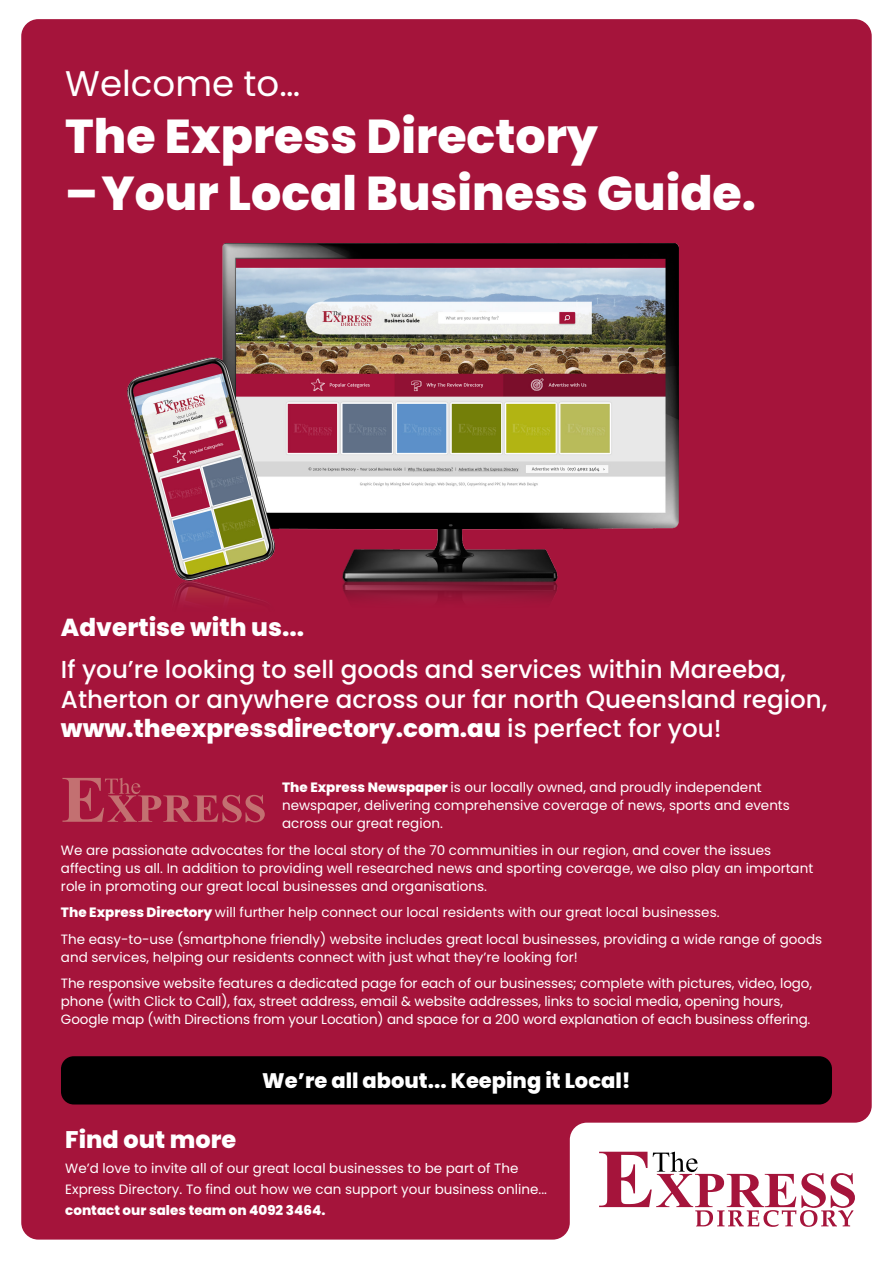
<style>
.page{position:relative;width:893px;height:1263px;background:#fff}
.page>*{position:absolute;margin:0;border:0;box-sizing:border-box;transform-origin:0 0}
.t1{font:800 47.55px "Poppins";color:#fff}
.t2{font:35.7px "Poppins";color:#fff}
.t3{font:500 24.6px/29.5px "Poppins";color:#fff}
.t4{font:800 24.6px "Poppins";color:#fff}
.t5{font:800 24px "Poppins";color:#fff}
.t6{font:800 21px "Poppins";color:#fff}
.t7{font:13.5px/18px "Poppins";color:#fff}
.t8{font:800 13.5px "Poppins";color:#fff}
.s1{font-weight:800}
</style>
<div class="page">
<div style="left:21px;top:19px;width:851px;height:1220px;background:#a5143b"></div>
<div style="left:61px;top:1056px;width:771px;height:48px;background:#000;border-radius:13px"></div>
<img style="left:128px;top:244px;width:551px;height:369px">
<svg style="left:599px;top:1151px;width:257px;height:76px"></svg>
<svg style="left:62px;top:778px;width:203px;height:44px;background:#ad2f4a"></svg>
<h2 class="t2" style="left:65px;top:63px;width:236px">Welcome to…</h2>
<h1 class="t1" style="left:65px;top:109px;width:534px">The Express Directory</h1>
<h1 class="t1" style="left:65px;top:166px;width:692px">– Your Local Business Guide.</h1>
<h3 class="t4" style="left:61px;top:613px;width:245px">Advertise with us...</h3>
<h3 class="t3" style="left:61px;top:655px;width:768px">If you’re looking to sell goods and services within Mareeba,<br>Atherton or anywhere across our far north Queensland region, <span class="s1">www.theexpressdirectory.com.au</span> is perfect for you!</h3>
<p class="t7" style="left:282px;top:778px;width:509px"><span class="s1">The Express Newspaper</span> is our locally owned, and proudly independent newspaper, delivering comprehensive coverage of news, sports and events across our great region.</p>
<p class="t7" style="left:61px;top:841px;width:754px">We are passionate advocates for the local story of the 70 communities in our region, and cover the issues affecting us all. In addition to providing well researched news and sporting coverage, we also play an important role in promoting our great local businesses and organisations.</p>
<p class="t7" style="left:61px;top:899px;width:763px;line-height:26.5px"><span class="s1">The Express Directory</span> will further help connect our local residents with our great local businesses.<br>The easy-to-use (smartphone friendly) website includes great local businesses, providing a wide range of goods</p>
<p class="t7" style="left:61px;top:944px;width:753px;line-height:26.5px">and services, helping our residents connect with just what they’re looking for!<br>The responsive website features a dedicated page for each of our businesses; complete with pictures, video, logo,</p>
<p class="t7" style="left:61px;top:992px;width:751px">phone (with Click to Call), fax, street address, email &amp; website addresses, links to social media, opening hours,<br>Google map (with Directions from your Location) and space for a 200 word explanation of each business offering.</p>
<h3 class="t6" style="left:262px;top:1068px;width:370px">We’re all about... Keeping it Local!</h3>
<h3 class="t5" style="left:65px;top:1125px;width:173px">Find out more</h3>
<p class="t7" style="left:65px;top:1158px;width:483px;line-height:21px">We’d love to invite all of our great local businesses to be part of The<br>Express Directory. To find out how we can support your business online...</p>
<p class="t8" style="left:65px;top:1202px;width:262px">contact our sales team on 4092 3464.</p>
</div>
